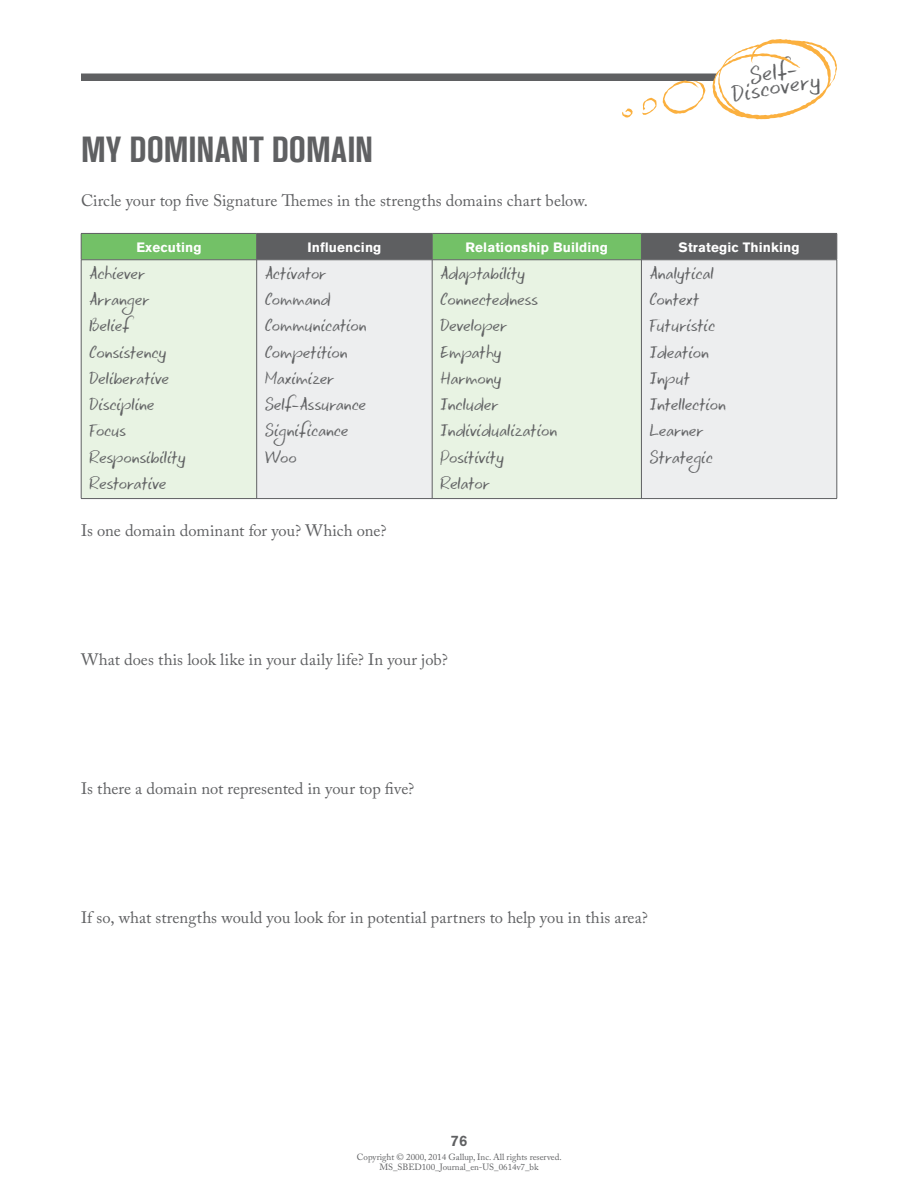
<style>
.page{position:relative;width:918px;height:1188px;background:#fff}
.page>*{position:absolute;margin:0;border:0;box-sizing:border-box;transform-origin:0 0}
.t1{font:700 condensed 36px "Akzidenz Grotesk BE";letter-spacing:-.005em;color:#5f6062}
.t2{font:24px "Keswick";color:#5f6062}
.t3{font:18px/26.2px "Keswick";letter-spacing:-.02em;color:#5f6062}
.t4{font:16.5px "Adobe Caslon Pro";color:#5f6062}
.t5{font:500 15px "Akzidenz Grotesk BE";color:#5f6062}
.t6{font:700 13.5px "Akzidenz Grotesk BE";letter-spacing:.01em;color:#fff}
.t7{font:9px "Adobe Caslon Pro";color:#5f6062}
</style>
<div class="page">
<div style="left:82px;top:261px;width:174px;height:237px;background:#e8f3e3"></div>
<svg style="left:257px;top:261px;width:580px;height:237px;background:#e9eee9"></svg>
<svg style="left:81px;top:233px;width:757px;height:27px;background:#688e64"></svg>
<hr style="left:81px;top:260px;width:756px;height:1px;background:#5e5f61">
<hr style="left:81px;top:260px;width:1px;height:238px;background:#5f6062">
<hr style="left:256px;top:260px;width:1px;height:238px;background:#5f6062">
<hr style="left:432px;top:260px;width:1px;height:238px;background:#5f6062">
<hr style="left:641px;top:260px;width:1px;height:238px;background:#5f6062">
<hr style="left:837px;top:260px;width:1px;height:238px;background:#5f6062">
<hr style="left:81px;top:498px;width:756px;height:1px;background:#5f6062">
<div style="left:81px;top:74px;width:747px;height:7px;background:#5f6062"></div>
<svg style="left:663px;top:80px;width:42px;height:34px"></svg>
<svg style="left:642px;top:98px;width:15px;height:17px"></svg>
<svg style="left:622px;top:109px;width:11px;height:8px"></svg>
<svg style="left:711px;top:39px;width:126px;height:80px"></svg>
<h2 class="t2" style="left:747px;top:62px;width:50px;rotate:-10deg">Self-</h2>
<h2 class="t2" style="left:729px;top:80px;width:91px;rotate:-10deg">Discovery</h2>
<h1 class="t1" style="left:81px;top:137px;width:294px">MY DOMINANT DOMAIN</h1>
<p class="t4" style="left:81px;top:194px;width:509px">Circle your top five Signature Themes in the strengths domains chart below.</p>
<p class="t6" style="left:136px;top:242px;width:67px">Executing</p>
<p class="t6" style="left:307px;top:242px;width:76px">Influencing</p>
<p class="t6" style="left:466px;top:242px;width:144px">Relationship Building</p>
<p class="t6" style="left:679px;top:242px;width:122px">Strategic Thinking</p>
<p class="t3" style="left:89px;top:260px;width:98px">Achiever<br>Arranger<br>Belief<br>Consistency<br>Deliberative<br>Discipline<br>Focus<br>Responsibility<br>Restorative</p>
<p class="t3" style="left:265px;top:260px;width:103px">Activator<br>Command<br>Communication<br>Competition<br>Maximizer<br>Self-Assurance<br>Significance<br>Woo</p>
<p class="t3" style="left:440px;top:260px;width:118px">Adaptability<br>Connectedness<br>Developer<br>Empathy<br>Harmony<br>Includer<br>Individualization<br>Positivity<br>Relator</p>
<p class="t3" style="left:650px;top:260px;width:78px">Analytical<br>Context<br>Futuristic<br>Ideation<br>Input<br>Intellection<br>Learner<br>Strategic</p>
<p class="t4" style="left:81px;top:524px;width:307px">Is one domain dominant for you? Which one?</p>
<p class="t4" style="left:81px;top:653px;width:368px">What does this look like in your daily life? In your job?</p>
<p class="t4" style="left:81px;top:782px;width:335px">Is there a domain not represented in your top five?</p>
<p class="t4" style="left:81px;top:911px;width:568px">If so, what strengths would you look for in potential partners to help you in this area?</p>
<p class="t5" style="left:451px;top:1136px;width:18px">76</p>
<p class="t7" style="left:357px;top:1153px;width:206px">Copyright © 2000, 2014 Gallup, Inc. All rights reserved.</p>
<p class="t7" style="left:379px;top:1164px;width:161px">MS_SBED100_Journal_en-US_0614v7_bk</p>
</div>
